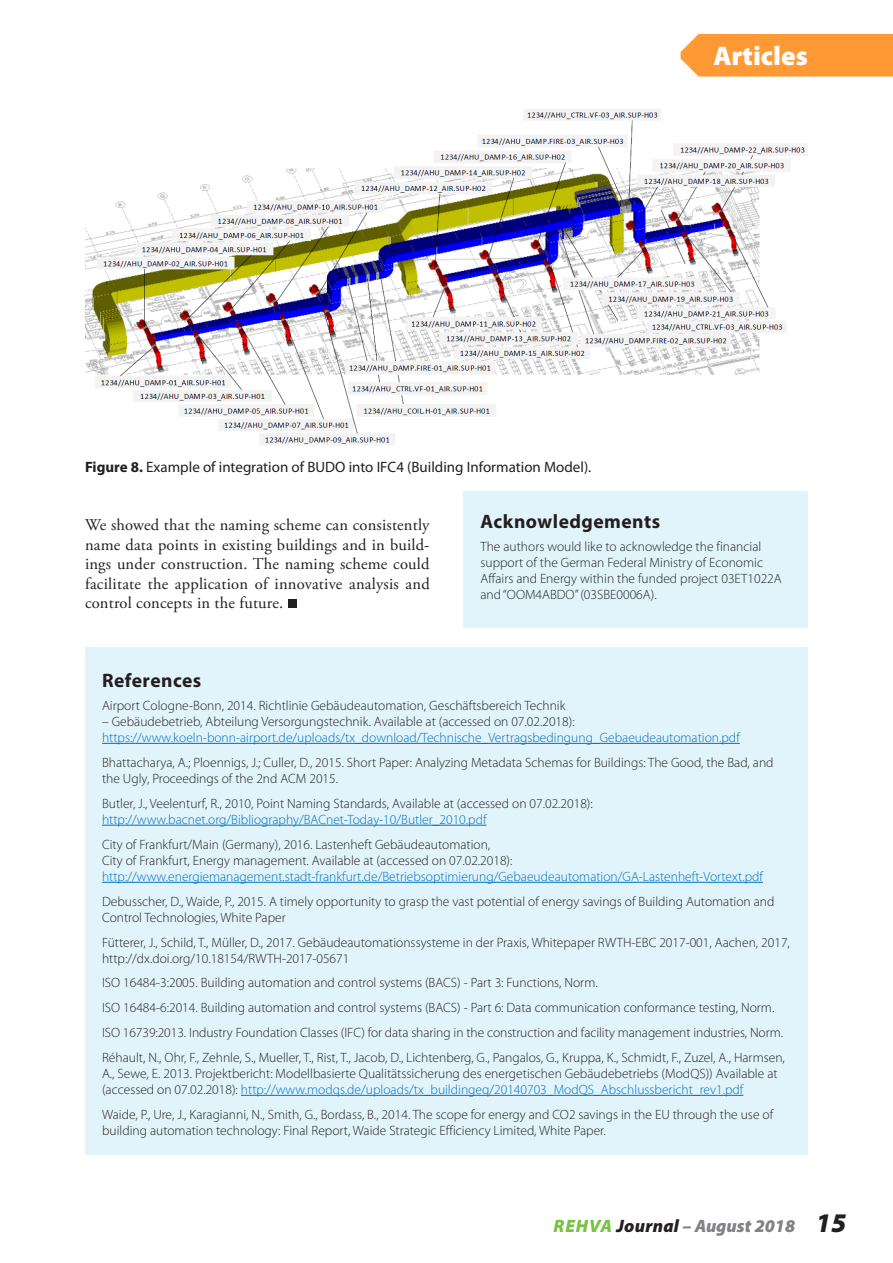
<style>
.page{position:relative;width:893px;height:1263px;background:#fff}
.page>*{position:absolute;margin:0;border:0;box-sizing:border-box;transform-origin:0 0}
.t1{font:900 27px "Myriad Pro";color:#fff}
.Heading_2{font:700 19.5px "Myriad Pro";letter-spacing:.025em;color:#231f20}
.t2{font:italic 900 18px "Myriad Pro";letter-spacing:.01em;color:#808285}
.t3{font:16.5px/19.5px "Adobe Garamond Pro";letter-spacing:.01em;color:#231f20;text-align:justify}
.Caption_0{font:15px "Myriad Pro";color:#231f20}
.List{font:300 13.5px/16.2px "Myriad Pro";color:#231f20}
.List-2{font:300 13.5px/16.2px "Myriad Pro";color:#0070c0}
.s1{font-weight:700}
.s2{color:#231f20}
.s3{color:#0070c0}
.s4{color:#79c142}
.s5{font-size:27px;color:#231f20}
</style>
<div class="page">
<div style="left:288px;top:600px;width:8px;height:8px;background:#231f20"></div>
<div style="left:463px;top:491px;width:345px;height:137px;background:#e1f4fc"></div>
<div style="left:85px;top:647px;width:723px;height:507px;background:#e1f4fc"></div>
<hr style="left:102px;top:743px;width:638px;height:1px;background:#0070c0">
<hr style="left:102px;top:825px;width:385px;height:1px;background:#0070c0">
<hr style="left:102px;top:882px;width:661px;height:1px;background:#0070c0">
<hr style="left:241px;top:1095px;width:502px;height:1px;background:#0070c0">
<img style="left:85px;top:109px;width:723px;height:336px">
<div style="left:681px;top:34px;width:212px;height:43px;background:#f93"></div>
<h1 class="t1" style="left:713px;top:37px;width:96px">Articles</h1>
<p class="Caption_0" style="left:85px;top:457px;width:508px"><span class="s1">Figure 8.</span> Example of integration of BUDO into IFC4 (Building Information Model).</p>
<p class="t3" style="left:85px;top:516px;width:346px">We showed that the naming scheme can consistently name data points in existing buildings and in build&shy;ings under construction. The naming scheme could facilitate the application of innovative analysis and control concepts in the future.</p>
<p class="Heading_2" style="left:480px;top:509px;width:181px">Acknowledgements</p>
<p class="List" style="left:480px;top:538px;width:303px">The authors would like to acknowledge the financial support of the German Federal Ministry of Economic Affairs and Energy within the funded project 03ET1022A and “OOM4ABDO” (03SBE0006A).</p>
<p class="Heading_2" style="left:102px;top:668px;width:101px">References</p>
<p class="List" style="left:102px;top:697px;width:465px">Airport Cologne-Bonn, 2014. Richtlinie Gebäudeautomation, Geschäftsbereich Technik</p>
<p class="List-2" style="left:102px;top:713px;width:639px"><span class="s2">– Gebäudebetrieb, Abteilung Versorgungstechnik. Available at (accessed on 07.02.2018): </span>https://www.koeln-bonn-airport.de/uploads/tx_download/Technische_Vertragsbedingung_Gebaeudeautomation.pdf</p>
<p class="List" style="left:102px;top:754px;width:673px">Bhattacharya, A.; Ploennigs, J.; Culler, D., 2015. Short Paper: Analyzing Metadata Schemas for Buildings: The Good, the Bad, and the Ugly, Proceedings of the 2nd ACM 2015.</p>
<p class="List" style="left:102px;top:795px;width:492px">Butler, J., Veelenturf, R., 2010, Point Naming Standards, Available at (accessed on 07.02.2018): <span class="s3">http://www.bacnet.org/Bibliography/BACnet-Today-10/Butler_2010.pdf</span></p>
<p class="List" style="left:102px;top:836px;width:662px">City of Frankfurt/Main (Germany), 2016. Lastenheft Gebäudeautomation,<br>City of Frankfurt, Energy management. Available at (accessed on 07.02.2018): <span class="s3">http://www.energiemanagement.stadt-frankfurt.de/Betriebsoptimierung/Gebaeudeautomation/GA-Lastenheft-Vortext.pdf</span></p>
<p class="List" style="left:102px;top:893px;width:674px">Debusscher, D., Waide, P., 2015. A timely opportunity to grasp the vast potential of energy savings of Building Automation and<br>Control Technologies, White Paper</p>
<p class="List" style="left:102px;top:934px;width:689px">Fütterer, J., Schild, T., Müller, D., 2017. Gebäudeautomationssysteme in der Praxis, Whitepaper RWTH-EBC 2017-001, Aachen, 2017, http://dx.doi.org/10.18154/RWTH-2017-05671</p>
<p class="List" style="left:102px;top:975px;width:497px">ISO 16484-3:2005. Building automation and control systems (BACS) - Part 3: Functions, Norm.</p>
<p class="List" style="left:102px;top:999px;width:674px">ISO 16484-6:2014. Building automation and control systems (BACS) - Part 6: Data communication conformance testing, Norm.</p>
<p class="List" style="left:102px;top:1024px;width:682px">ISO 16739:2013. Industry Foundation Classes (IFC) for data sharing in the construction and facility management industries, Norm.</p>
<p class="List" style="left:102px;top:1049px;width:684px">Réhault, N., Ohr, F., Zehnle, S., Mueller, T., Rist, T., Jacob, D., Lichtenberg, G., Pangalos, G., Kruppa, K., Schmidt, F., Zuzel, A., Harmsen,<br>A., Sewe, E. 2013. Projektbericht: Modellbasierte Qualitätssicherung des energetischen Gebäudebetriebs (ModQS)) Available at (accessed on 07.02.2018): <span class="s3">http://www.modqs.de/uploads/tx_buildingeq/20140703_ModQS_Abschlussbericht_rev1.pdf</span></p>
<p class="List" style="left:102px;top:1106px;width:673px">Waide, P., Ure, J., Karagianni, N., Smith, G., Bordass, B., 2014. The scope for energy and CO2 savings in the EU through the use of building automation technology: Final Report, Waide Strategic Efficiency Limited, White Paper.</p>
<h3 class="t2" style="left:553px;top:1214px;width:294px"><span class="s4">REHVA</span> <span class="s2">Journal</span> – August 2018 <span class="s5">15</span></h3>
</div>
